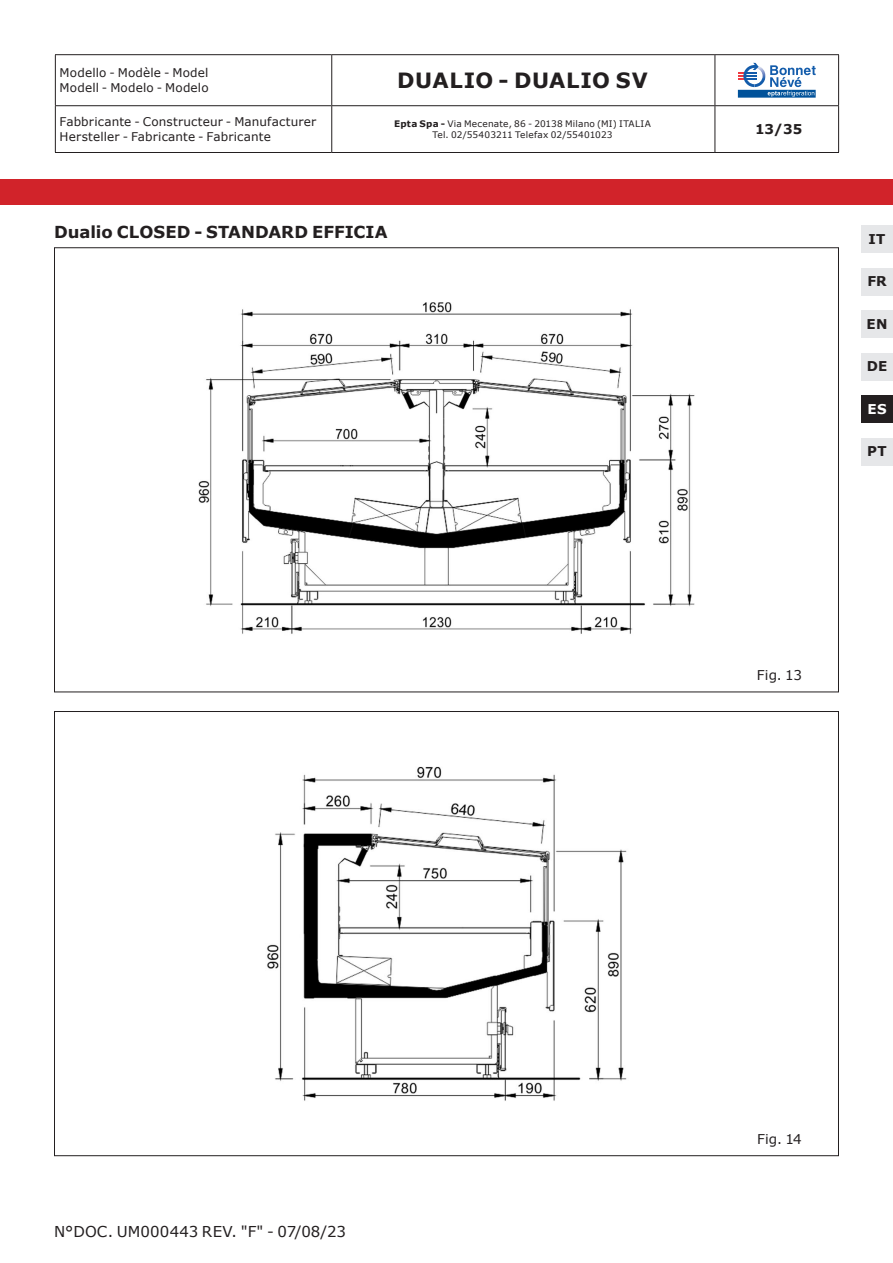
<style>
.page{position:relative;width:893px;height:1263px;background:#fff}
.page>*{position:absolute;margin:0;border:0;box-sizing:border-box;transform-origin:0 0}
.t1{font:700 21px "Verdana";letter-spacing:.03em;color:#231f20}
.Testo{font:700 16.5px "Verdana";letter-spacing:.005em;color:#231f20}
.t2{font:15px "Verdana";letter-spacing:.01em;color:#231f20}
.t3{font:700 13.5px "Verdana";letter-spacing:.005em;color:#231f20}
.Figure{font:13.5px "Verdana";letter-spacing:.005em;color:#231f20}
.t4{font:700 13.5px "Verdana";color:#fff}
.t5{font:12px/14.7px "Verdana";letter-spacing:.015em;color:#231f20}
.t6{font:9px/10.9px "Verdana";letter-spacing:.02em;color:#231f20;text-align:center}
.s1{font-weight:700}
</style>
<div class="page">
<hr style="left:55px;top:54px;width:277px;height:1px;background:#231f20">
<hr style="left:55px;top:55px;width:1px;height:50px;background:#231f20">
<hr style="left:332px;top:54px;width:383px;height:1px;background:#231f20">
<hr style="left:331px;top:55px;width:1px;height:50px;background:#231f20">
<hr style="left:715px;top:54px;width:124px;height:1px;background:#231f20">
<hr style="left:715px;top:55px;width:1px;height:50px;background:#231f20">
<hr style="left:838px;top:55px;width:1px;height:50px;background:#231f20">
<hr style="left:55px;top:105px;width:277px;height:1px;background:#231f20">
<hr style="left:55px;top:106px;width:1px;height:46px;background:#231f20">
<hr style="left:332px;top:105px;width:383px;height:1px;background:#231f20">
<hr style="left:331px;top:106px;width:1px;height:46px;background:#231f20">
<hr style="left:715px;top:105px;width:124px;height:1px;background:#231f20">
<hr style="left:715px;top:106px;width:1px;height:46px;background:#231f20">
<hr style="left:838px;top:106px;width:1px;height:46px;background:#231f20">
<hr style="left:55px;top:152px;width:277px;height:1px;background:#231f20">
<hr style="left:332px;top:152px;width:383px;height:1px;background:#231f20">
<hr style="left:715px;top:152px;width:124px;height:1px;background:#231f20">
<svg style="left:738px;top:63px;width:78px;height:35px"></svg>
<div style="left:0;top:179px;width:893px;height:25px;background:#d1232a"></div>
<div style="left:861px;top:225px;width:32px;height:28px;background:#e6e7e9"></div>
<div style="left:861px;top:268px;width:32px;height:28px;background:#e6e7e9"></div>
<div style="left:861px;top:310px;width:32px;height:28px;background:#e6e7e9"></div>
<div style="left:861px;top:353px;width:32px;height:28px;background:#e6e7e9"></div>
<div style="left:861px;top:438px;width:32px;height:28px;background:#e6e7e9"></div>
<div style="left:861px;top:395px;width:32px;height:28px;background:#231f20"></div>
<img style="left:198px;top:302px;width:497px;height:332px">
<img style="left:267px;top:766px;width:360px;height:335px">
<p class="t5" style="left:60px;top:66px;width:151px">Modello - Modèle - Model<br>Modell - Modelo - Modelo</p>
<h1 class="t1" style="left:397px;top:66px;width:252px">DUALIO - DUALIO SV</h1>
<p class="t5" style="left:60px;top:115px;width:258px">Fabbricante - Constructeur - Manufacturer<br>Hersteller - Fabricante - Fabricante</p>
<p class="t6" style="left:394px;top:118px;width:258px"><span class="s1">Epta Spa -</span> Via Mecenate, 86 - 20138 Milano (MI) ITALIA<br>Tel. 02/55403211 Telefax 02/55401023</p>
<p class="t3" style="left:755px;top:120px;width:49px">13/35</p>
<p class="Testo" style="left:54px;top:220px;width:335px">Dualio CLOSED - STANDARD EFFICIA</p>
<p class="t3" style="left:869px;top:229px;width:18px">IT</p>
<p class="t3" style="left:867px;top:272px;width:21px">FR</p>
<p class="t3" style="left:867px;top:314px;width:22px">EN</p>
<p class="t3" style="left:867px;top:357px;width:22px">DE</p>
<p class="t4" style="left:867px;top:399px;width:21px">ES</p>
<p class="t3" style="left:867px;top:442px;width:21px">PT</p>
<p class="Figure" style="left:757px;top:666px;width:47px">Fig. 13</p>
<p class="t2" style="left:54px;top:1221px;width:293px">N°DOC. UM000443 REV. "F" - 07/08/23</p>
<p class="Figure" style="left:757px;top:1130px;width:46px">Fig. 14</p>
</div>
